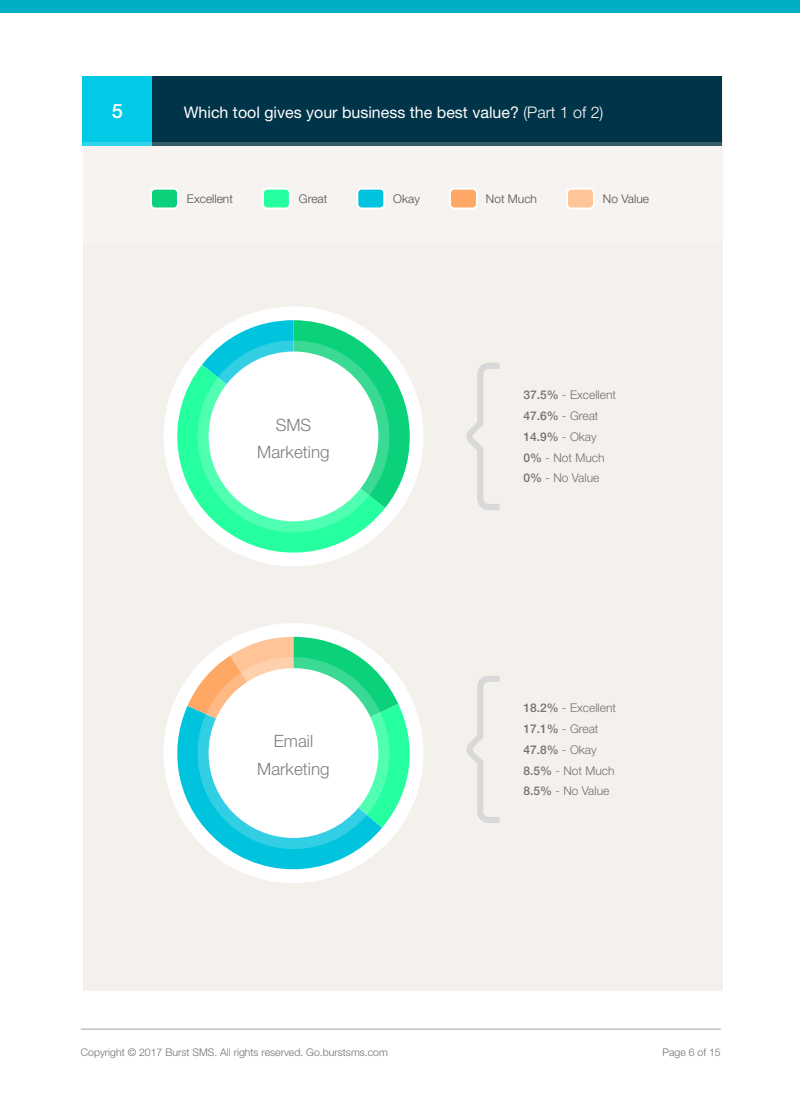
<style>
.page{position:relative;width:800px;height:1100px;background:#fff}
.page>*{position:absolute;margin:0;border:0;box-sizing:border-box;transform-origin:0 0}
.t1{font:500 20px "Helvetica Neue";color:#fff}
.t2{font:300 17px/27.6px "Helvetica Neue";color:#7f7f7f;text-align:center}
.t3{font:16px "Helvetica Neue";color:#fff}
.t4{font:300 12px/20.7px "Helvetica Neue";color:#727272}
.t5{font:300 12px "Helvetica Neue";color:#515151}
.t6{font:300 10.5px "Helvetica Neue";color:#707070}
.s1{font-weight:300}
.s2{font-weight:500}
</style>
<div class="page">
<div style="left:83px;top:76px;width:640px;height:915px;background:#f4f1ed"></div>
<div style="left:82px;top:76px;width:640px;height:70px;background:#003448"></div>
<div style="left:82px;top:76px;width:70px;height:70px;background:#00cae5"></div>
<hr style="left:81px;top:1029px;width:640px;height:1px;background:#b7b7b7">
<div style="left:0;top:0;width:800px;height:13px;background:#00aec5"></div>
<div style="left:83px;top:142px;width:640px;height:103px;background:#f6f3f0"></div>
<div style="left:151px;top:189px;width:27px;height:19px;background:#0ad17a;border-radius:4px"></div>
<div style="left:150px;top:188px;width:29px;height:21px;border:2px solid #fff;border-radius:4px"></div>
<div style="left:263px;top:189px;width:27px;height:19px;background:#26ffa0;border-radius:4px"></div>
<div style="left:262px;top:188px;width:29px;height:21px;border:2px solid #fff;border-radius:4px"></div>
<div style="left:357px;top:189px;width:27px;height:19px;background:#00c3de;border-radius:4px"></div>
<div style="left:356px;top:188px;width:29px;height:21px;border:2px solid #fff;border-radius:4px"></div>
<div style="left:450px;top:189px;width:27px;height:19px;background:#ffa866;border-radius:4px"></div>
<div style="left:449px;top:188px;width:29px;height:21px;border:2px solid #fff;border-radius:4px"></div>
<div style="left:567px;top:189px;width:27px;height:19px;background:#ffc598;border-radius:4px"></div>
<div style="left:566px;top:188px;width:29px;height:21px;border:2px solid #fff;border-radius:4px"></div>
<div style="left:164px;top:306px;width:260px;height:260px;background:#fff;border-radius:50%"></div>
<svg style="left:202px;top:320px;width:208px;height:188px"></svg>
<svg style="left:164px;top:365px;width:221px;height:201px"></svg>
<svg style="left:198px;top:340px;width:191px;height:192px"></svg>
<svg style="left:466px;top:363px;width:34px;height:147px"></svg>
<div style="left:164px;top:623px;width:260px;height:260px;background:#fff;border-radius:50%"></div>
<svg style="left:166px;top:706px;width:216px;height:172px"></svg>
<svg style="left:188px;top:637px;width:230px;height:191px"></svg>
<svg style="left:198px;top:657px;width:191px;height:192px"></svg>
<svg style="left:466px;top:676px;width:34px;height:147px"></svg>
<h1 class="t1" style="left:112px;top:95px;width:13px">5</h1>
<h3 class="t3" style="left:184px;top:101px;width:421px">Which tool gives your business the best value? <span class="s1">(Part 1 of 2)</span></h3>
<p class="t5" style="left:187px;top:189px;width:48px">Excellent</p>
<p class="t5" style="left:299px;top:189px;width:30px">Great</p>
<p class="t5" style="left:393px;top:189px;width:28px">Okay</p>
<p class="t5" style="left:486px;top:189px;width:53px">Not Much</p>
<p class="t5" style="left:603px;top:189px;width:48px">No Value</p>
<h2 class="t2" style="left:257px;top:410px;width:74px">SMS<br>Marketing</h2>
<h2 class="t2" style="left:257px;top:727px;width:74px">Email<br>Marketing</h2>
<p class="t4" style="left:524px;top:384px;width:94px"><span class="s2">37.5%</span> - Excellent<br><span class="s2">47.6%</span> - Great<br><span class="s2">14.9%</span> - Okay<br><span class="s2">0%</span> - Not Much<br><span class="s2">0%</span> - No Value</p>
<p class="t4" style="left:524px;top:697px;width:94px"><span class="s2">18.2%</span> - Excellent<br><span class="s2">17.1%</span> - Great<br><span class="s2">47.8%</span> - Okay<br><span class="s2">8.5%</span> - Not Much<br><span class="s2">8.5%</span> - No Value</p>
<p class="t6" style="left:81px;top:1044px;width:309px">Copyright © 2017 Burst SMS. All rights reserved. Go.burstsms.com</p>
<p class="t6" style="left:663px;top:1044px;width:60px">Page 6 of 15</p>
</div>
